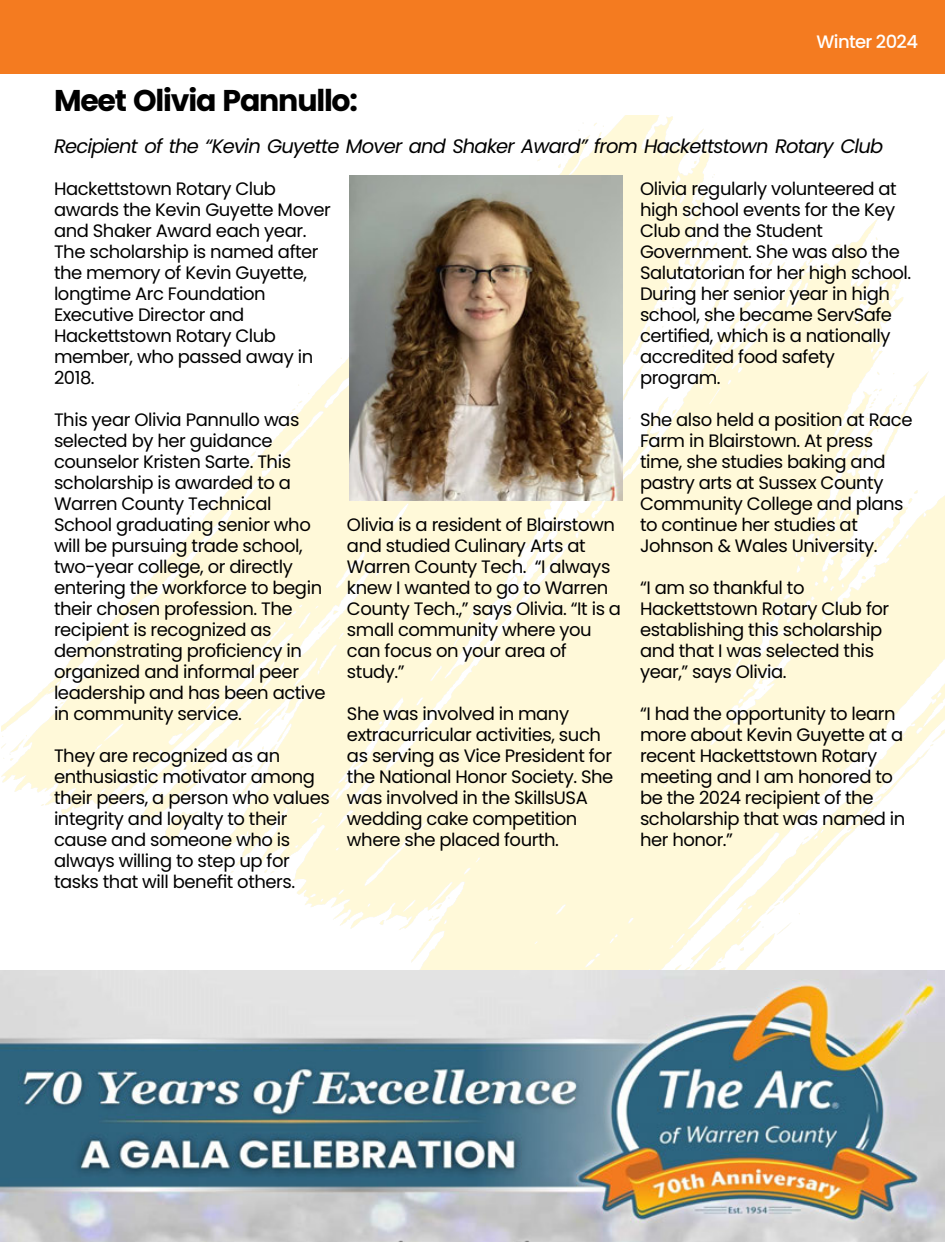
<style>
.page{position:relative;width:945px;height:1242px;background:#fff}
.page>*{position:absolute;margin:0;border:0;box-sizing:border-box;transform-origin:0 0}
.t1{font:700 30px "Poppins";letter-spacing:-.04em;color:#000}
.t2{font:italic 19.5px "Poppins";letter-spacing:-.04em;color:#000}
.t3{font:18px "Poppins";letter-spacing:-.025em;color:#000}
.t4{font:500 18px "Poppins";letter-spacing:-.035em;color:#fff}
</style>
<div class="page">
<div style="left:0;top:0;width:945px;height:74px;background:#f47b20"></div>
<img style="left:2px;top:116px;width:943px;height:855px">
<img style="left:350px;top:175px;width:272px;height:325px">
<img style="left:0;top:971px;width:945px;height:271px">
<p class="t4" style="left:817px;top:29px;width:103px">Winter 2024</p>
<p class="t1" style="left:54px;top:80px;width:306px">Meet Olivia Pannullo:</p>
<p class="t2" style="left:54px;top:133px;width:831px">Recipient of the “Kevin Guyette Mover and Shaker Award” from Hackettstown Rotary Club</p>
<p class="t3" style="left:54px;top:176px;width:224px">Hackettstown Rotary Club</p>
<p class="t3" style="left:54px;top:197px;width:278px">awards the Kevin Guyette Mover</p>
<p class="t3" style="left:54px;top:218px;width:254px">and Shaker Award each year.</p>
<p class="t3" style="left:54px;top:239px;width:266px">The scholarship is named after</p>
<p class="t3" style="left:54px;top:260px;width:254px">the memory of Kevin Guyette,</p>
<p class="t3" style="left:54px;top:281px;width:213px">longtime Arc Foundation</p>
<p class="t3" style="left:54px;top:302px;width:192px">Executive Director and</p>
<p class="t3" style="left:54px;top:323px;width:224px">Hackettstown Rotary Club</p>
<p class="t3" style="left:54px;top:344px;width:261px">member, who passed away in</p>
<p class="t3" style="left:54px;top:365px;width:42px">2018.</p>
<p class="t3" style="left:54px;top:407px;width:247px">This year Olivia Pannullo was</p>
<p class="t3" style="left:54px;top:428px;width:220px">selected by her guidance</p>
<p class="t3" style="left:54px;top:449px;width:239px">counselor Kristen Sarte. This</p>
<p class="t3" style="left:54px;top:470px;width:239px">scholarship is awarded to a</p>
<p class="t3" style="left:54px;top:491px;width:219px">Warren County Technical</p>
<p class="t3" style="left:54px;top:512px;width:258px">School graduating senior who</p>
<p class="t3" style="left:54px;top:533px;width:250px">will be pursuing trade school,</p>
<p class="t3" style="left:54px;top:554px;width:240px">two-year college, or directly</p>
<p class="t3" style="left:54px;top:575px;width:270px">entering the workforce to begin</p>
<p class="t3" style="left:54px;top:596px;width:240px">their chosen profession. The</p>
<p class="t3" style="left:54px;top:617px;width:219px">recipient is recognized as</p>
<p class="t3" style="left:54px;top:638px;width:250px">demonstrating proficiency in</p>
<p class="t3" style="left:54px;top:659px;width:247px">organized and informal peer</p>
<p class="t3" style="left:54px;top:680px;width:273px">leadership and has been active</p>
<p class="t3" style="left:54px;top:701px;width:189px">in community service.</p>
<p class="t3" style="left:54px;top:743px;width:228px">They are recognized as an</p>
<p class="t3" style="left:54px;top:764px;width:263px">enthusiastic motivator among</p>
<p class="t3" style="left:54px;top:785px;width:277px">their peers, a person who values</p>
<p class="t3" style="left:54px;top:806px;width:235px">integrity and loyalty to their</p>
<p class="t3" style="left:54px;top:827px;width:238px">cause and someone who is</p>
<p class="t3" style="left:54px;top:848px;width:237px">always willing to step up for</p>
<p class="t3" style="left:54px;top:869px;width:243px">tasks that will benefit others.</p>
<p class="t3" style="left:347px;top:512px;width:269px">Olivia is a resident of Blairstown</p>
<p class="t3" style="left:347px;top:533px;width:240px">and studied Culinary Arts at</p>
<p class="t3" style="left:347px;top:554px;width:265px">Warren County Tech. “I always</p>
<p class="t3" style="left:347px;top:575px;width:263px">knew I wanted to go to Warren</p>
<p class="t3" style="left:347px;top:596px;width:276px">County Tech.,” says Olivia. “It is a</p>
<p class="t3" style="left:347px;top:617px;width:246px">small community where you</p>
<p class="t3" style="left:347px;top:638px;width:221px">can focus on your area of</p>
<p class="t3" style="left:347px;top:659px;width:59px">study.”</p>
<p class="t3" style="left:347px;top:701px;width:224px">She was involved in many</p>
<p class="t3" style="left:347px;top:722px;width:255px">extracurricular activities, such</p>
<p class="t3" style="left:347px;top:743px;width:267px">as serving as Vice President for</p>
<p class="t3" style="left:347px;top:764px;width:268px">the National Honor Society. She</p>
<p class="t3" style="left:347px;top:785px;width:242px">was involved in the SkillsUSA</p>
<p class="t3" style="left:347px;top:806px;width:232px">wedding cake competition</p>
<p class="t3" style="left:347px;top:827px;width:214px">where she placed fourth.</p>
<p class="t3" style="left:640px;top:176px;width:258px">Olivia regularly volunteered at</p>
<p class="t3" style="left:640px;top:197px;width:257px">high school events for the Key</p>
<p class="t3" style="left:640px;top:218px;width:185px">Club and the Student</p>
<p class="t3" style="left:640px;top:239px;width:261px">Government. She was also the</p>
<p class="t3" style="left:640px;top:260px;width:273px">Salutatorian for her high school.</p>
<p class="t3" style="left:640px;top:281px;width:251px">During her senior year in high</p>
<p class="t3" style="left:640px;top:302px;width:254px">school, she became ServSafe</p>
<p class="t3" style="left:640px;top:323px;width:252px">certified, which is a nationally</p>
<p class="t3" style="left:640px;top:344px;width:196px">accredited food safety</p>
<p class="t3" style="left:640px;top:365px;width:82px">program.</p>
<p class="t3" style="left:640px;top:407px;width:274px">She also held a position at Race</p>
<p class="t3" style="left:640px;top:428px;width:235px">Farm in Blairstown. At press</p>
<p class="t3" style="left:640px;top:449px;width:247px">time, she studies baking and</p>
<p class="t3" style="left:640px;top:470px;width:245px">pastry arts at Sussex County</p>
<p class="t3" style="left:640px;top:491px;width:265px">Community College and plans</p>
<p class="t3" style="left:640px;top:512px;width:219px">to continue her studies at</p>
<p class="t3" style="left:640px;top:533px;width:239px">Johnson &amp; Wales University.</p>
<p class="t3" style="left:640px;top:575px;width:166px">“I am so thankful to</p>
<p class="t3" style="left:640px;top:596px;width:251px">Hackettstown Rotary Club for</p>
<p class="t3" style="left:640px;top:617px;width:244px">establishing this scholarship</p>
<p class="t3" style="left:640px;top:638px;width:236px">and that I was selected this</p>
<p class="t3" style="left:640px;top:659px;width:148px">year,” says Olivia.</p>
<p class="t3" style="left:640px;top:701px;width:257px">“I had the opportunity to learn</p>
<p class="t3" style="left:640px;top:722px;width:265px">more about Kevin Guyette at a</p>
<p class="t3" style="left:640px;top:743px;width:239px">recent Hackettstown Rotary</p>
<p class="t3" style="left:640px;top:764px;width:255px">meeting and I am honored to</p>
<p class="t3" style="left:640px;top:785px;width:235px">be the 2024 recipient of the</p>
<p class="t3" style="left:640px;top:806px;width:267px">scholarship that was named in</p>
<p class="t3" style="left:640px;top:827px;width:95px">her honor.”</p>
</div>
